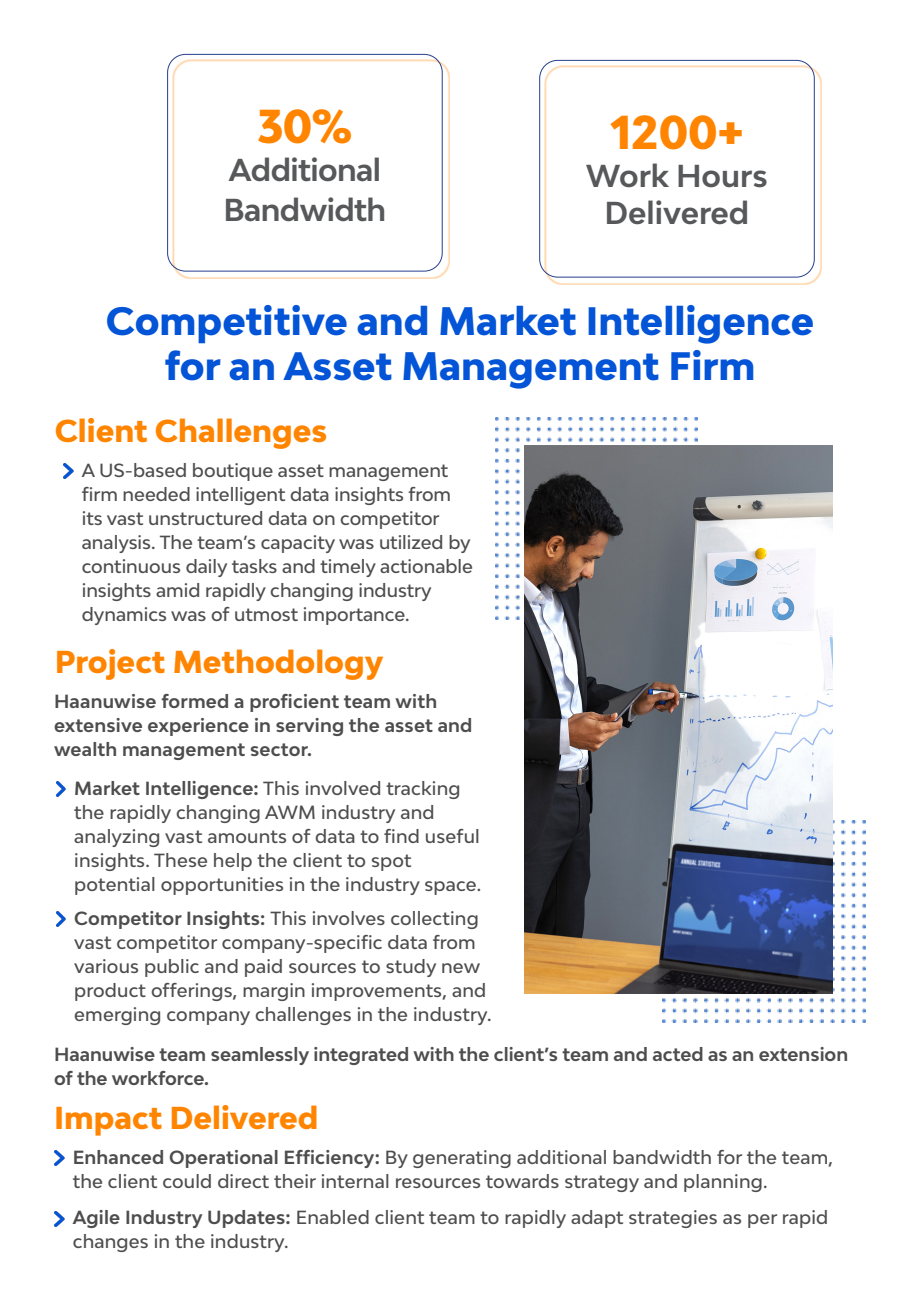
<style>
.page{position:relative;width:920px;height:1308px;background:#fff}
.page>*{position:absolute;margin:0;border:0;box-sizing:border-box;transform-origin:0 0}
.t1{font:800 45px "Bw Modelica";color:#ff8500}
.t2{font:800 37.5px/45px "Bw Modelica";color:#0354d6;text-align:center}
.t3{font:800 30px "Bw Modelica";color:#ff8500}
.t4{font:700 30px/40.5px "Bw Modelica";letter-spacing:-.02em;color:#57585a}
.t5{font:700 30px/37.5px "Bw Modelica";color:#57585a;text-align:center}
.t6{font:500 18px/24px "Bw Modelica";letter-spacing:.01em;color:#4d4d4d}
.t7{font:700 18px/24px "Bw Modelica";color:#4d4d4d}
.s1{font-weight:700}
</style>
<div class="page">
<div style="left:539px;top:60px;width:275px;height:218px;border:1px solid #253f8e;border-radius:18px"></div>
<div style="left:167px;top:54px;width:275px;height:218px;border:1px solid #253f8e;border-radius:18px"></div>
<img style="left:495px;top:417px;width:202px;height:202px">
<img style="left:662px;top:820px;width:203px;height:203px">
<img style="left:524px;top:446px;width:308px;height:548px">
<img style="left:64px;top:463px;width:9px;height:15px">
<img style="left:56px;top:781px;width:10px;height:16px">
<img style="left:55px;top:1151px;width:9px;height:15px">
<img style="left:55px;top:1211px;width:9px;height:15px">
<img style="left:56px;top:912px;width:10px;height:15px">
<p class="t1" style="left:257px;top:97px;width:97px">30%</p>
<p class="t4" style="left:223px;top:149px;width:164px">Additional<br>Bandwidth</p>
<p class="t1" style="left:610px;top:103px;width:135px">1200+</p>
<p class="t5" style="left:586px;top:156px;width:183px">Work Hours<br>Delivered</p>
<p class="t2" style="left:106px;top:298px;width:709px">Competitive and Market Intelligence for an Asset Management Firm</p>
<p class="t3" style="left:55px;top:411px;width:274px">Client Challenges</p>
<p class="t6" style="left:82px;top:458px;width:393px">A US-based boutique asset management firm needed intelligent data insights from its vast unstructured data on competitor analysis. The team’s capacity was utilized by continuous daily tasks and timely actionable insights amid rapidly changing industry dynamics was of utmost importance.</p>
<p class="t3" style="left:55px;top:642px;width:330px">Project Methodology</p>
<p class="t7" style="left:54px;top:689px;width:420px">Haanuwise formed a proficient team with extensive experience in serving the asset and wealth management sector.</p>
<p class="t6" style="left:74px;top:775px;width:408px"><span class="s1">Market Intelligence:</span> This involved tracking the rapidly changing AWM industry and analyzing vast amounts of data to find useful insights. These help the client to spot potential opportunities in the industry space.</p>
<p class="t6" style="left:74px;top:906px;width:419px"><span class="s1">Competitor Insights:</span> This involves collecting vast competitor company-specific data from various public and paid sources to study new product offerings, margin improvements, and emerging company challenges in the industry.</p>
<p class="t7" style="left:54px;top:1042px;width:795px">Haanuwise team seamlessly integrated with the client’s team and acted as an extension of the workforce.</p>
<p class="t3" style="left:54px;top:1098px;width:266px">Impact Delivered</p>
<p class="t6" style="left:73px;top:1145px;width:761px"><span class="s1">Enhanced Operational Efficiency:</span> By generating additional bandwidth for the team, the client could direct their internal resources towards strategy and planning.</p>
<p class="t6" style="left:73px;top:1205px;width:757px"><span class="s1">Agile Industry Updates:</span> Enabled client team to rapidly adapt strategies as per rapid changes in the industry.</p>
</div>
